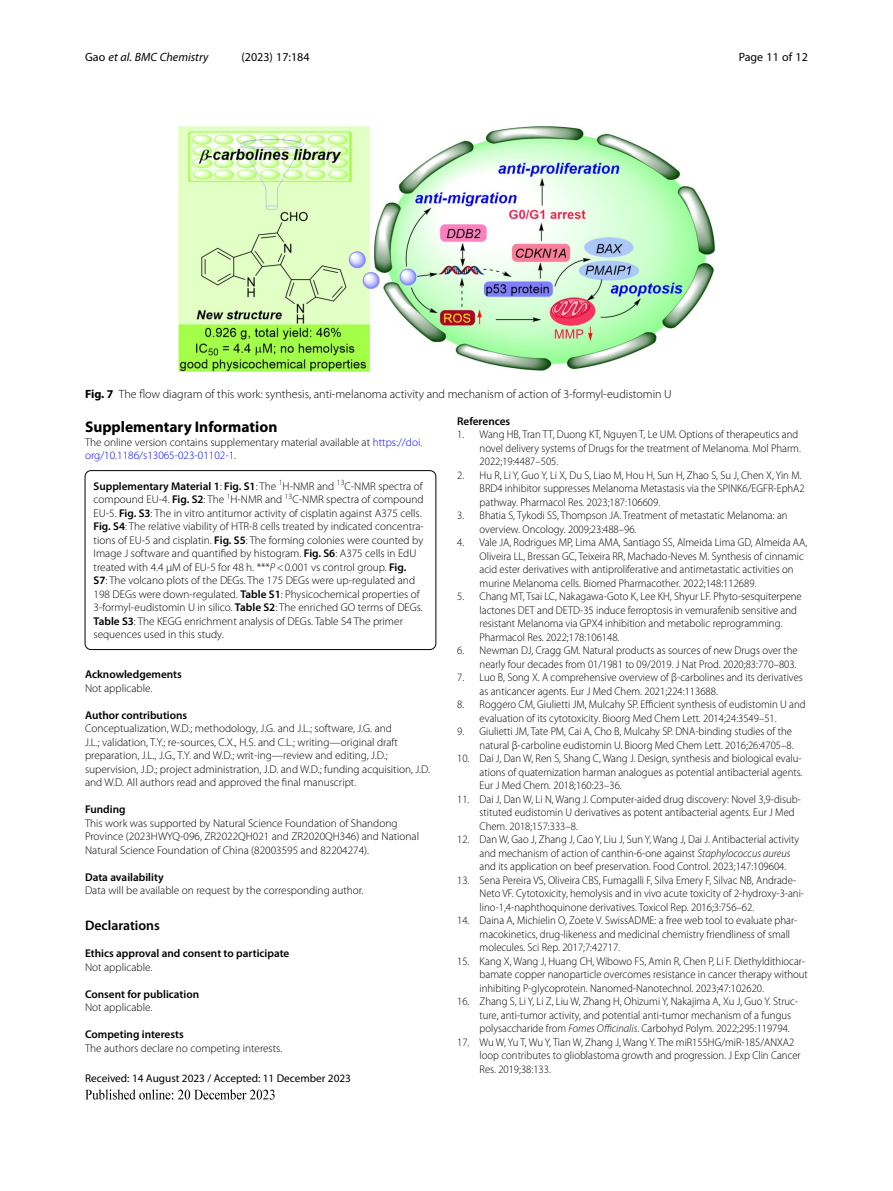
<style>
.page{position:relative;width:893px;height:1191px;background:#fff}
.page>*{position:absolute;margin:0;border:0;box-sizing:border-box;transform-origin:0 0}
.Head_1{font:700 15.45px "Myriad Pro";color:#000}
.Ethics_Declarations{font:600 13.8px "Myriad Pro";color:#000}
.Figure_Caption{font:300 12px "Myriad Pro";color:#000}
.t1{font:12px "Myriad Pro";color:#000}
.t2{font:italic 12px "Myriad Pro";color:#000}
.Literatur_Entry{font:300 11.25px/13.5px "Myriad Pro";color:#000;scale:.95 1}
.Additional_File_Info{font:300 11.25px/13.5px "Myriad Pro";color:#000}
.Author_Contribution{font:300 11.25px/13.5px "Myriad Pro";color:#000}
.Funding{font:300 11.25px/13.5px "Myriad Pro";color:#000}
.Endmatter_Heading{font:600 11.25px "Myriad Pro";color:#000}
.Article_Note_ESM{font:300 11.25px/13.5px "Myriad Pro";color:#000}
.Ethics_Declarations-2{font:300 11.25px "Myriad Pro";color:#000}
.Materials_Availabili{font:300 11.25px "Myriad Pro";color:#000}
.Article_History{font:11.25px "Myriad Pro";color:#000}
.Acknowledgements{font:300 11.25px "Myriad Pro";color:#000}
.Literatur_Heading{font:600 11.25px "Myriad Pro";color:#000}
.s1{font-style:normal}
.s2{font-weight:700}
.s3{color:#00f}
.s4{font-weight:600}
.s5{font-style:italic}
</style>
<div class="page">
<div style="left:85px;top:470px;width:351px;height:180px;border:1px solid #000;border-radius:6px"></div>
<img style="left:85px;top:1089px;width:190px;height:11px">
<img style="left:178px;top:126px;width:536px;height:245px">
<p class="t2" style="left:85px;top:50px;width:125px"><span class="s1">Gao</span> et al. BMC Chemistry</p>
<p class="t1" style="left:241px;top:50px;width:70px">(2023) 17:184</p>
<p class="t1" style="left:739px;top:50px;width:71px">Page 11 of 12</p>
<p class="Figure_Caption" style="left:85px;top:388px;width:588px"><span class="s2">Fig. 7</span> The flow diagram of this work: synthesis, anti-melanoma activity and mechanism of action of 3-formyl-eudistomin U</p>
<p class="Head_1" style="left:85px;top:417px;width:194px">Supplementary Information</p>
<p class="Article_Note_ESM" style="left:85px;top:435px;width:339px">The online version contains supplementary material available at <span class="s3">https://doi. org/10.1186/s13065-023-01102-1</span>.</p>
<p class="Additional_File_Info" style="left:94px;top:479px;width:332px"><span class="s4">Supplementary Material 1</span>: <span class="s4">Fig. S1</span>: The <sup>1</sup>H-NMR and <sup>13</sup>C-NMR spectra of compound EU-4. <span class="s4">Fig. S2</span>: The <sup>1</sup>H-NMR and <sup>13</sup>C-NMR spectra of compound EU-5. <span class="s4">Fig. S3</span>: The in vitro antitumor activity of cisplatin against A375 cells.<br><span class="s4">Fig. S4</span>: The relative viability of HTR-8 cells treated by indicated concentra&shy;tions of EU-5 and cisplatin. <span class="s4">Fig. S5</span>: The forming colonies were counted by Image J software and quantified by histogram. <span class="s4">Fig. S6</span>: A375 cells in EdU treated with 4.4 µM of EU-5 for 48 h. ***<span class="s5">P</span>&lt;0.001 vs control group. <span class="s4">Fig.<br>S7</span>: The volcano plots of the DEGs. The 175 DEGs were up-regulated and 198 DEGs were down-regulated. <span class="s4">Table S1</span>: Physicochemical properties of 3-formyl-eudistomin U in silico. <span class="s4">Table S2</span>: The enriched GO terms of DEGs.<br><span class="s4">Table S3</span>: The KEGG enrichment analysis of DEGs. Table S4 The primer sequences used in this study.</p>
<p class="Endmatter_Heading" style="left:85px;top:667px;width:98px">Acknowledgements</p>
<p class="Acknowledgements" style="left:85px;top:681px;width:69px">Not applicable.</p>
<p class="Endmatter_Heading" style="left:85px;top:707px;width:104px">Author contributions</p>
<p class="Author_Contribution" style="left:85px;top:721px;width:347px">Conceptualization, W.D.; methodology, J.G. and J.L.; software, J.G. and<br>J.L.; validation, T.Y.; re-sources, C.X., H.S. and C.L.; writing—original draft preparation, J.L., J.G., T.Y. and W.D.; writ-ing—review and editing, J.D.; supervision, J.D.; project administration, J.D. and W.D.; funding acquisition, J.D. and W.D. All authors read and approved the final manuscript.</p>
<p class="Endmatter_Heading" style="left:85px;top:802px;width:42px">Funding</p>
<p class="Funding" style="left:85px;top:816px;width:336px">This work was supported by Natural Science Foundation of Shandong<br>Province (2023HWYQ-096, ZR2022QH021 and ZR2020QH346) and National<br>Natural Science Foundation of China (82003595 and 82204274).</p>
<p class="Endmatter_Heading" style="left:85px;top:869px;width:80px">Data availability</p>
<p class="Materials_Availabili" style="left:85px;top:884px;width:280px">Data will be available on request by the corresponding author.</p>
<p class="Ethics_Declarations" style="left:85px;top:916px;width:76px">Declarations</p>
<p class="Endmatter_Heading" style="left:85px;top:946px;width:206px">Ethics approval and consent to participate</p>
<p class="Ethics_Declarations-2" style="left:85px;top:960px;width:69px">Not applicable.</p>
<p class="Endmatter_Heading" style="left:85px;top:986px;width:116px">Consent for publication</p>
<p class="Ethics_Declarations-2" style="left:85px;top:1001px;width:69px">Not applicable.</p>
<p class="Endmatter_Heading" style="left:85px;top:1027px;width:100px">Competing interests</p>
<p class="Ethics_Declarations-2" style="left:85px;top:1041px;width:199px">The authors declare no competing interests.</p>
<p class="Article_History" style="left:85px;top:1071px;width:267px">Received: 14 August 2023 / Accepted: 11 December 2023</p>
<p class="Literatur_Heading" style="left:457px;top:414px;width:55px">References</p>
<p class="Literatur_Entry" style="left:480px;top:428px;width:340px;text-indent:-22px">1. Wang HB, Tran TT, Duong KT, Nguyen T, Le UM. Options of therapeutics and novel delivery systems of Drugs for the treatment of Melanoma. Mol Pharm.<br>2022;19:4487–505.</p>
<p class="Literatur_Entry" style="left:480px;top:468px;width:344px;text-indent:-22px">2. Hu R, Li Y, Guo Y, Li X, Du S, Liao M, Hou H, Sun H, Zhao S, Su J, Chen X, Yin M.<br>BRD4 inhibitor suppresses Melanoma Metastasis via the SPINK6/EGFR-EphA2 pathway. Pharmacol Res. 2023;187:106609.</p>
<p class="Literatur_Entry" style="left:480px;top:509px;width:326px;text-indent:-22px">3. Bhatia S, Tykodi SS, Thompson JA. Treatment of metastatic Melanoma: an overview. Oncology. 2009;23:488–96.</p>
<p class="Literatur_Entry" style="left:480px;top:536px;width:346px;text-indent:-22px">4. Vale JA, Rodrigues MP, Lima AMA, Santiago SS, Almeida Lima GD, Almeida AA, Oliveira LL, Bressan GC, Teixeira RR, Machado-Neves M. Synthesis of cinnamic acid ester derivatives with antiproliferative and antimetastatic activities on murine Melanoma cells. Biomed Pharmacother. 2022;148:112689.</p>
<p class="Literatur_Entry" style="left:480px;top:590px;width:341px;text-indent:-22px">5. Chang MT, Tsai LC, Nakagawa-Goto K, Lee KH, Shyur LF. Phyto-sesquiterpene lactones DET and DETD-35 induce ferroptosis in vemurafenib sensitive and resistant Melanoma via GPX4 inhibition and metabolic reprogramming.<br>Pharmacol Res. 2022;178:106148.</p>
<p class="Literatur_Entry" style="left:457px;top:644px;width:360px;text-align:right">6. Newman DJ, Cragg GM. Natural products as sources of new Drugs over the nearly four decades from 01/1981 to 09/2019. J Nat Prod. 2020;83:770–803.</p>
<p class="Literatur_Entry" style="left:480px;top:671px;width:342px;text-indent:-22px">7. Luo B, Song X. A comprehensive overview of β-carbolines and its derivatives as anticancer agents. Eur J Med Chem. 2021;224:113688.</p>
<p class="Literatur_Entry" style="left:457px;top:698px;width:368px;text-align:center">8. Roggero CM, Giulietti JM, Mulcahy SP. Efficient synthesis of eudistomin U and evaluation of its cytotoxicity. Bioorg Med Chem Lett. 2014;24:3549–51.</p>
<p class="Literatur_Entry" style="left:457px;top:725px;width:356px;text-align:right">9. Giulietti JM, Tate PM, Cai A, Cho B, Mulcahy SP. DNA-binding studies of the natural β-carboline eudistomin U. Bioorg Med Chem Lett. 2016;26:4705–8.</p>
<p class="Literatur_Entry" style="left:480px;top:752px;width:341px;text-align:justify;text-indent:-22px">10. Dai J, Dan W, Ren S, Shang C, Wang J. Design, synthesis and biological evalu&shy;ations of quaternization harman analogues as potential antibacterial agents.<br>Eur J Med Chem. 2018;160:23–36.</p>
<p class="Literatur_Entry" style="left:480px;top:792px;width:340px;text-indent:-22px">11. Dai J, Dan W, Li N, Wang J. Computer-aided drug discovery: Novel 3,9-disub&shy;stituted eudistomin U derivatives as potent antibacterial agents. Eur J Med<br>Chem. 2018;157:333–8.</p>
<p class="Literatur_Entry" style="left:480px;top:833px;width:338px;text-indent:-22px">12. Dan W, Gao J, Zhang J, Cao Y, Liu J, Sun Y, Wang J, Dai J. Antibacterial activity and mechanism of action of canthin-6-one against <span class="s5">Staphylococcus aureus </span>and its application on beef preservation. Food Control. 2023;147:109604.</p>
<p class="Literatur_Entry" style="left:480px;top:873px;width:343px;text-indent:-22px">13. Sena Pereira VS, Oliveira CBS, Fumagalli F, Silva Emery F, Silvac NB, Andrade-<br>Neto VF. Cytotoxicity, hemolysis and in vivo acute toxicity of 2-hydroxy-3-ani&shy;lino-1,4-naphthoquinone derivatives. Toxicol Rep. 2016;3:756–62.</p>
<p class="Literatur_Entry" style="left:480px;top:914px;width:336px;text-indent:-22px">14. Daina A, Michielin O, Zoete V. SwissADME: a free web tool to evaluate phar&shy;macokinetics, drug-likeness and medicinal chemistry friendliness of small molecules. Sci Rep. 2017;7:42717.</p>
<p class="Literatur_Entry" style="left:480px;top:954px;width:347px;text-indent:-22px">15. Kang X, Wang J, Huang CH, Wibowo FS, Amin R, Chen P, Li F. Diethyldithiocar&shy;bamate copper nanoparticle overcomes resistance in cancer therapy without inhibiting P-glycoprotein. Nanomed-Nanotechnol. 2023;47:102620.</p>
<p class="Literatur_Entry" style="left:480px;top:995px;width:337px;text-indent:-22px">16. Zhang S, Li Y, Li Z, Liu W, Zhang H, Ohizumi Y, Nakajima A, Xu J, Guo Y. Struc&shy;ture, anti-tumor activity, and potential anti-tumor mechanism of a fungus polysaccharide from <span class="s5">Fomes Officinalis</span>. Carbohyd Polym. 2022;295:119794.</p>
<p class="Literatur_Entry" style="left:480px;top:1035px;width:340px;text-indent:-22px">17. Wu W, Yu T, Wu Y, Tian W, Zhang J, Wang Y. The miR155HG/miR-185/ANXA2 loop contributes to glioblastoma growth and progression. J Exp Clin Cancer<br>Res. 2019;38:133.</p>
</div>
